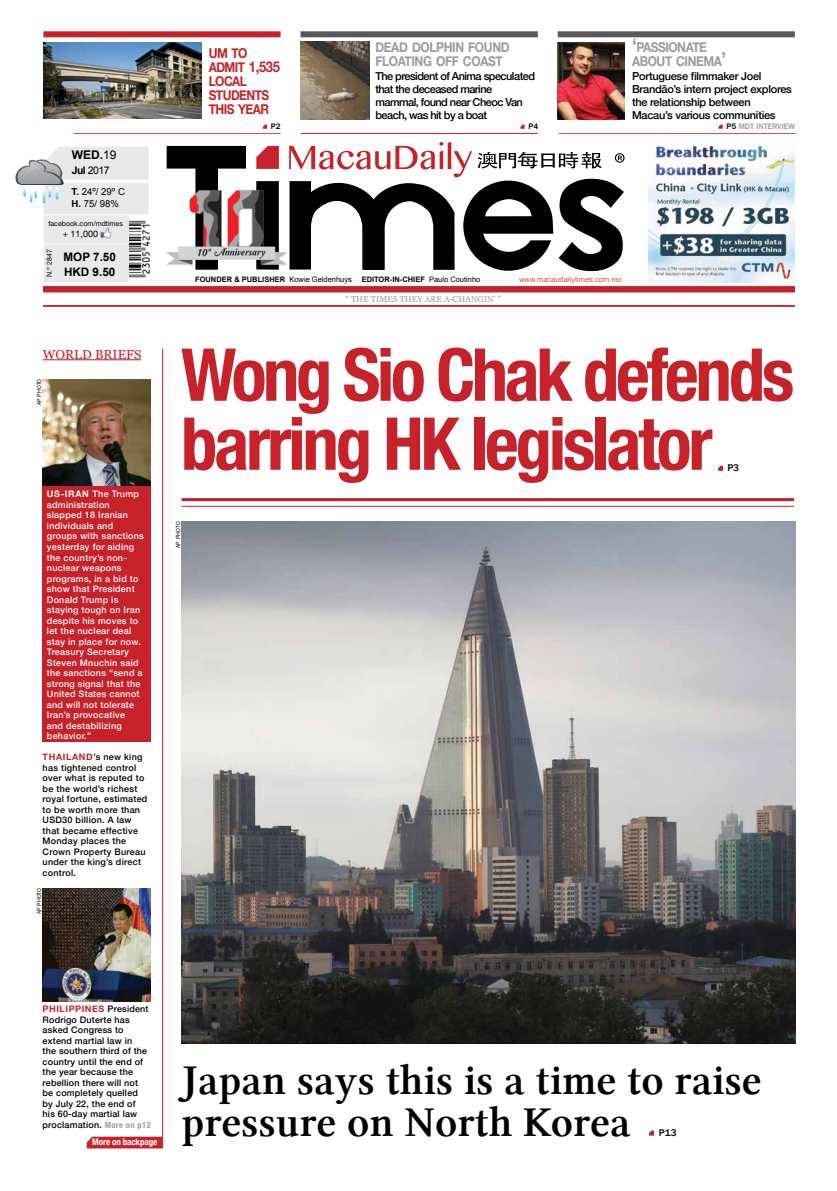
<style>
.page{position:relative;width:837px;height:1191px;background:#fff}
.page>*{position:absolute;margin:0;border:0;box-sizing:border-box;transform-origin:0 0}
.t1{font:700 condensed 73px/69px "Helvetica Neue";letter-spacing:-.045em;color:#c7212a}
.t2{font:43px/42px "Lin Libertine Z";color:#000}
.t3{font:700 13.6px/14px "Helvetica Neue";letter-spacing:-.03em;color:#999b9e;scale:.88 1}
.t4{font:700 13.6px/14px "Helvetica Neue";letter-spacing:-.045em;color:#c7212a;scale:.88 1}
.t5{font:13px "Georgia";color:#c7212a}
.t6{font:700 12px "Arial";color:#000}
.t7{font:700 11.7px/15.3px "Arial";color:#000}
.t8{font:500 11px/13px "Helvetica Neue";letter-spacing:-.025em;color:#000}
.t9{font:500 11px/13px "Helvetica Neue";letter-spacing:-.05em;color:#000}
.t10{font:10.5px "Arial";color:#000}
.t11{font:500 10px "Franklin Gothic";color:#000}
.t12{font:9.6px/12.1px "Arial";color:#000}
.t13{font:500 9px/10.5px "Helvetica Neue";letter-spacing:.02em;color:#000}
.t14{font:500 9px/10.5px "Helvetica Neue";letter-spacing:.03em;color:#fff}
.t15{font:700 condensed 9px "Helvetica Neue";letter-spacing:-.01em;color:#fff}
.t16{font:9px "Helvetica Neue";color:#000}
.t17{font:8.5px "Georgia";color:#999b9e}
.t18{font:500 8.2px "Franklin Gothic";color:#999b9e}
.t19{font:500 8.2px "Franklin Gothic";color:#000}
.t20{font:700 7.5px "Arial";color:#000}
.t21{font:7.5px "Arial";color:#d05544}
.t22{font:7px "Helvetica Neue";color:#000}
.t23{font:6px "Franklin Gothic";letter-spacing:.025em;color:#000}
.s1{font-weight:400}
.s2{font-weight:700}
.s3{font-weight:700;color:#c7212a}
.s4{font-size:14.8px}
.s5{font-size:19.4px}
.s6{color:#000}
.s7{font-weight:700;font-stretch:condensed;font-size:8.5px;color:#999b9e}
</style>
<div class="page">
<svg style="left:167px;top:146px;width:79px;height:124px"></svg>
<svg style="left:256px;top:181px;width:23px;height:89px"></svg>
<svg style="left:289px;top:142px;width:335px;height:129px"></svg>
<svg style="left:256px;top:146px;width:23px;height:23px"></svg>
<div style="left:43px;top:286px;width:751px;height:6px;background:#c7212a"></div>
<hr style="left:43px;top:305px;width:751px;height:1px;background:#c7212a">
<img style="left:148px;top:224px;width:1px;height:50px">
<div style="left:300px;top:31px;width:237px;height:6px;background:#58595b"></div>
<div style="left:43px;top:31px;width:237px;height:6px;background:#c7212a"></div>
<div style="left:557px;top:31px;width:237px;height:6px;background:#58595b"></div>
<hr style="left:301px;top:133px;width:236px;height:1px;background:#c7212a">
<hr style="left:558px;top:133px;width:237px;height:1px;background:#d05544">
<hr style="left:74px;top:133px;width:206px;height:1px;background:#d05544">
<div style="left:43px;top:439px;width:108px;height:303px;background:#c7212a"></div>
<svg style="left:520px;top:125px;width:4px;height:4px"></svg>
<svg style="left:718px;top:125px;width:4px;height:4px"></svg>
<img style="left:648px;top:142px;width:145px;height:140px">
<hr style="left:162px;top:349px;width:1px;height:799px;background:#c7212a">
<hr style="left:43px;top:359px;width:98px;height:1px;background:#c7212a">
<svg style="left:87px;top:1136px;width:75px;height:12px"></svg>
<svg style="left:718px;top:466px;width:4px;height:5px"></svg>
<img style="left:300px;top:41px;width:69px;height:78px">
<img style="left:557px;top:42px;width:67px;height:77px">
<svg style="left:263px;top:125px;width:4px;height:4px"></svg>
<img style="left:44px;top:43px;width:157px;height:76px">
<img style="left:42px;top:379px;width:109px;height:106px">
<img style="left:42px;top:888px;width:109px;height:113px">
<svg style="left:15px;top:147px;width:133px;height:135px"></svg>
<svg style="left:649px;top:1130px;width:4px;height:5px"></svg>
<hr style="left:182px;top:506px;width:611px;height:1px;background:#c7212a">
<hr style="left:182px;top:498px;width:611px;height:3px;background:#c7212a">
<img style="left:166px;top:188px;width:121px;height:79px">
<img style="left:181px;top:521px;width:614px;height:522px">
<h3 class="t6" style="left:72px;top:147px;width:46px">WED.<span class="s1">19</span></h3>
<p class="t10" style="left:72px;top:163px;width:39px"><span class="s2">JUL</span> 2017</p>
<p class="t12" style="left:72px;top:186px;width:55px"><span class="s2">T.</span> 24º/ 29º C<br><span class="s2">H.</span> 75/ 98%</p>
<p class="t22" style="left:48px;top:219px;width:76px">facebook.com/mdtimes</p>
<p class="t16" style="left:63px;top:228px;width:37px">+ 11,000</p>
<p class="t22" style="left:44px;top:277px;width:29px;rotate:-90deg">N.º 2847</p>
<p class="t7" style="left:63px;top:249px;width:54px">MOP 7.50<br>HKD 9.50</p>
<h3 class="t5" style="left:43px;top:345px;width:100px">WORLD BRIEFS</h3>
<p class="t23" style="left:35px;top:405px;width:28px;rotate:-90deg">ap photo</p>
<p class="t14" style="left:47px;top:488px;width:98px"><span class="s2">US-IRAN</span> The Trump administration slapped 18 Iranian individuals and groups with sanctions yesterday for aiding the country’s non&shy;nuclear weapons programs, in a bid to show that President<br>Donald Trump is staying tough on Iran despite his moves to let the nuclear deal stay in place for now.<br>Treasury Secretary<br>Steven Mnuchin said the sanctions “send a strong signal that the<br>United States cannot and will not tolerate<br>Iran’s provocative<br>and destabilizing behavior.”</p>
<p class="t13" style="left:43px;top:751px;width:106px"><span class="s3">THAILAND</span>’s new king has tightened control over what is reputed to be the world’s richest royal fortune, estimated to be worth more than<br>USD30 billion. A law that became effective<br>Monday places the<br>Crown Property Bureau under the king’s direct control.</p>
<p class="t23" style="left:35px;top:914px;width:28px;rotate:-90deg">ap photo</p>
<h3 class="t4" style="left:209px;top:47px;width:82px">UM TO<br>ADMIT <span class="s4">1,535<br></span>LOCAL<br>STUDENTS<br>THIS YEAR</h3>
<p class="t19" style="left:271px;top:121px;width:11px">P2</p>
<h3 class="t3" style="left:375px;top:41px;width:154px">DEAD DOLPHIN FOUND<br>FLOATING OFF COAST</h3>
<h3 class="t3" style="left:632px;top:41px;width:108px"><span class="s5">‘</span>PASSIONATE<br>ABOUT CINEMA<span class="s5">’</span></h3>
<p class="t9" style="left:375px;top:69px;width:161px">The president of Anima speculated that the deceased marine mammal, found near Cheoc Van beach, was hit by a boat</p>
<p class="t8" style="left:632px;top:69px;width:161px">Portuguese filmmaker Joel<br>Brandão’s intern project explores the relationship between<br>Macau’s various communities</p>
<p class="t19" style="left:528px;top:121px;width:11px">P4</p>
<p class="t18" style="left:726px;top:121px;width:70px"><span class="s6">P5</span> mdt iNTERVIEW</p>
<p class="t20" style="left:195px;top:274px;width:158px">FOUNDER &amp; PUBLISHER <span class="s1">Kowie Geldenhuys</span></p>
<p class="t20" style="left:361px;top:274px;width:120px">EDITOR-IN-CHIEF <span class="s1">Paulo Coutinho</span></p>
<p class="t21" style="left:519px;top:274px;width:104px">www.macaudailytimes.com.mo</p>
<p class="t17" style="left:345px;top:293px;width:157px">“ THE TIMES THEY ARE A-CHANGIN’ ”</p>
<h1 class="t1" style="left:181px;top:335px;width:614px">Wong Sio Chak defends barring HK legislator</h1>
<p class="t11" style="left:727px;top:461px;width:13px">P3</p>
<p class="t23" style="left:174px;top:548px;width:28px;rotate:-90deg">ap photo</p>
<p class="t13" style="left:43px;top:1003px;width:110px"><span class="s3">PHILIPP INES</span> President<br>Rodrigo Duterte has asked Congress to extend martial law in<br>the southern third of the country until the end of the year because the rebellion there will not be completely quelled<br>by July 22, the end of<br>his 60-day martial law proclamation. <span class="s7">More on p12</span></p>
<p class="t15" style="left:92px;top:1134px;width:66px">More on backpage</p>
<h2 class="t2" style="left:182px;top:1060px;width:581px">Japan says this is a time to raise pressure on North Korea</h2>
<p class="t11" style="left:658px;top:1126px;width:19px">P13</p>
</div>
